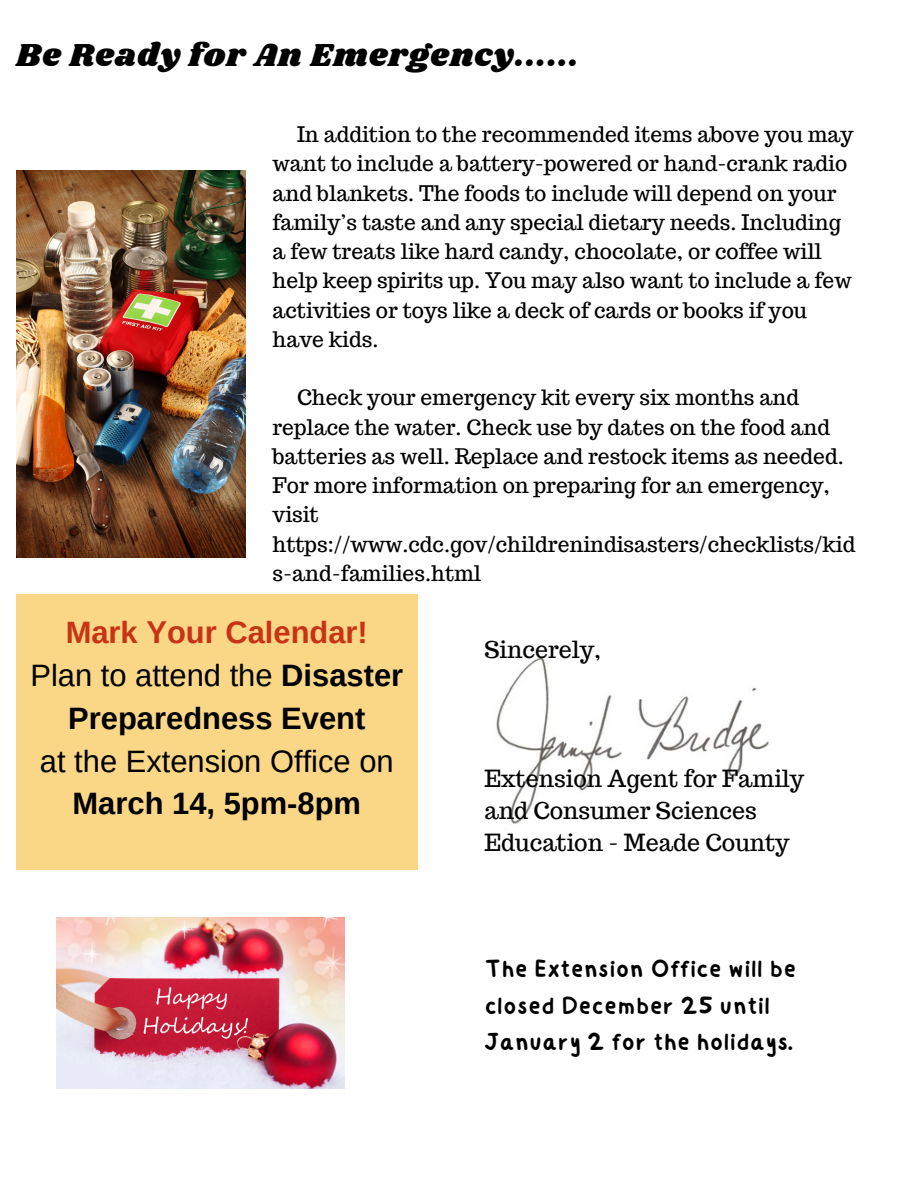
<style>
.page{position:relative;width:918px;height:1188px;background:#fff}
.page>*{position:absolute;margin:0;border:0;box-sizing:border-box;transform-origin:0 0}
.t1{font:33px "Shrikhand";letter-spacing:.03em;color:#000}
.t2{font:700 30.9px/42.8px "Arimo";color:#000;text-align:center}
.t3{font:30.9px "Arimo";color:#000}
.t4{font:700 30.9px "Arimo";color:#c83313}
.t5{font:25.95px/36.2px "happy";color:#000}
.t6{font:23.1px/32.2px "Trocchi";color:#000}
.t7{font:21px/29.2px "Trocchi";color:#000}
.s1{font-weight:400}
</style>
<div class="page">
<img style="left:496px;top:657px;width:273px;height:167px">
<img style="left:16px;top:171px;width:230px;height:387px">
<img style="left:57px;top:917px;width:288px;height:171px">
<div style="left:16px;top:594px;width:401px;height:275px;background:#fad786"></div>
<p class="t1" style="left:16px;top:32px;width:564px">Be Ready for An Emergency......</p>
<p class="t7" style="left:272px;top:120px;width:583px;text-indent:25px">In addition to the recommended items above you may want to include a battery-powered or hand-crank radio and blankets. The foods to include will depend on your family’s taste and any special dietary needs. Including a few treats like hard candy, chocolate, or coffee will help keep spirits up. You may also want to include a few activities or toys like a deck of cards or books if you have kids.</p>
<p class="t7" style="left:272px;top:383px;width:584px;text-indent:25px">Check your emergency kit every six months and replace the water. Check use by dates on the food and batteries as well. Replace and restock items as needed.<br>For more information on preparing for an emergency, visit https://www.cdc.gov/childrenindisasters/checklists/kid s-and-families.html</p>
<p class="t4" style="left:66px;top:615px;width:304px">Mark Your Calendar!</p>
<p class="t2" style="left:30px;top:654px;width:374px"><span class="s1">Plan to attend the</span> Disaster<br>Preparedness Event</p>
<p class="t3" style="left:40px;top:744px;width:355px">at the Extension Office on</p>
<p class="t2" style="left:73px;top:782px;width:290px">March 14, 5pm-8pm</p>
<p class="t6" style="left:484px;top:633px;width:118px">Sincerely,</p>
<p class="t6" style="left:484px;top:762px;width:321px">Extension Agent for Family and Consumer Sciences<br>Education - Meade County</p>
<p class="t5" style="left:484px;top:947px;width:313px">The Extension Office will be closed December 25 until<br>January 2 for the holidays.</p>
</div>
